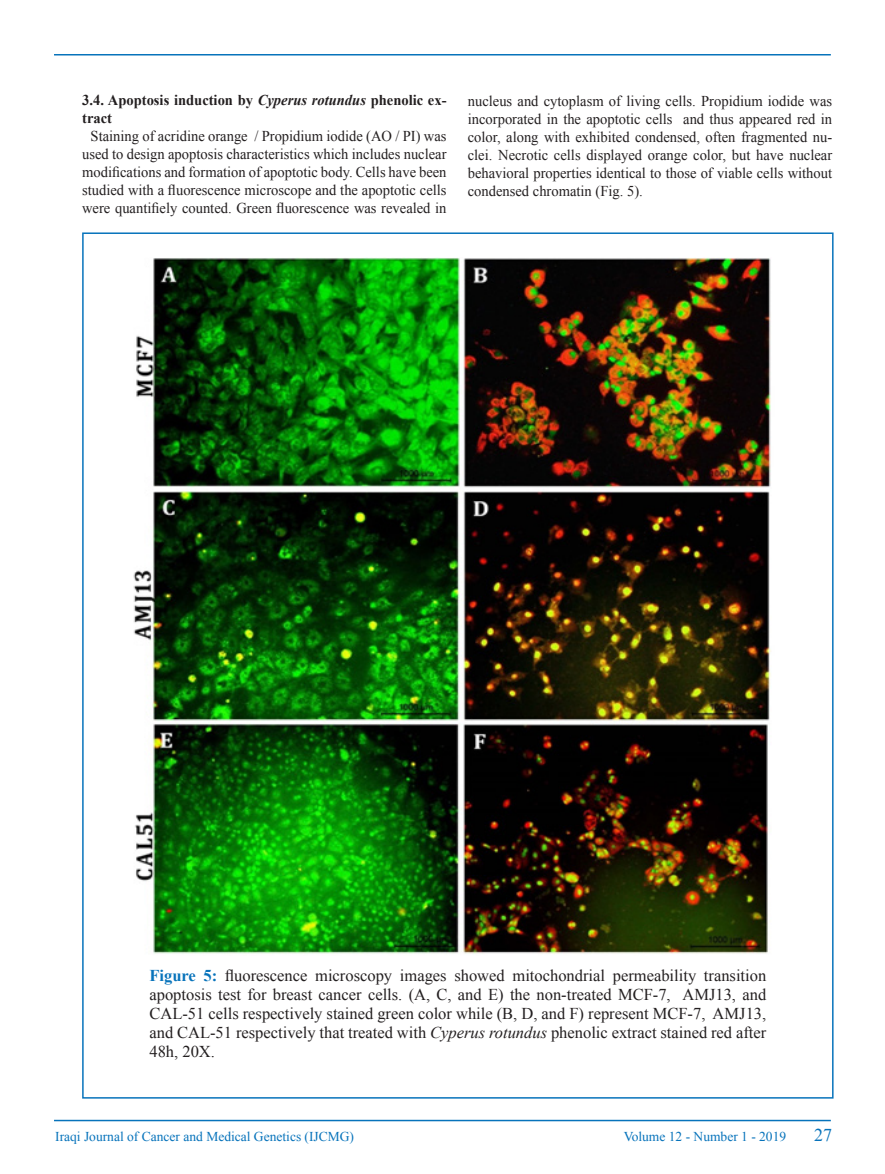
<style>
.page{position:relative;width:885px;height:1174px;background:#fff}
.page>*{position:absolute;margin:0;border:0;box-sizing:border-box;transform-origin:0 0}
.t1{font:18px "Times New Roman";color:#0773bb}
.t2{font:16.5px/19px "Times New Roman";color:#231f20;text-align:justify}
.t3{font:15px/18px "Times New Roman";color:#231f20;text-align:center}
.t4{font:700 15px/18px "Times New Roman";color:#231f20}
.t5{font:13.5px "Times New Roman";color:#0773bb}
.s1{font-style:italic}
.s2{font-weight:700;color:#0773bb}
</style>
<div class="page">
<hr style="left:54px;top:1120px;width:776px;height:1px;background:#0773bb">
<hr style="left:54px;top:54px;width:776px;height:2px;background:#0773bb">
<img style="left:133px;top:258px;width:638px;height:696px">
<p class="t4" style="left:82px;top:91px;width:366px">3.4. Apoptosis induction by <span class="s1">Cyperus rotundus</span> phenolic ex&shy;tract</p>
<p class="t3" style="left:82px;top:127px;width:366px">Staining of acridine orange / Propidium iodide (AO / PI) was used to design apoptosis characteristics which includes nuclear modifications and formation of apoptotic body. Cells have been studied with a fluorescence microscope and the apoptotic cells were quantifiely counted. Green fluorescence was revealed in</p>
<p class="t3" style="left:468px;top:91px;width:366px;text-align:justify">nucleus and cytoplasm of living cells. Propidium iodide was incorporated in the apoptotic cells and thus appeared red in color, along with exhibited condensed, often fragmented nu&shy;clei. Necrotic cells displayed orange color, but have nuclear behavioral properties identical to those of viable cells without condensed chromatin (Fig. 5).</p>
<p class="t2" style="left:149px;top:966px;width:618px"><span class="s2">Figure 5:</span> fluorescence microscopy images showed mitochondrial permeability transition apoptosis test for breast cancer cells. (A, C, and E) the non-treated MCF-7, AMJ13, and CAL-51 cells respectively stained green color while (B, D, and F) represent MCF-7, AMJ13, and CAL-51 respectively that treated with <span class="s1">Cyperus rotundus</span> phenolic extract stained red after 48h, 20X.</p>
<p class="t5" style="left:55px;top:1127px;width:300px">Iraqi Journal of Cancer and Medical Genetics (IJCMG)</p>
<p class="t5" style="left:623px;top:1127px;width:164px">Volume 12 - Number 1 - 2019</p>
<p class="t1" style="left:814px;top:1123px;width:19px">27</p>
</div>
